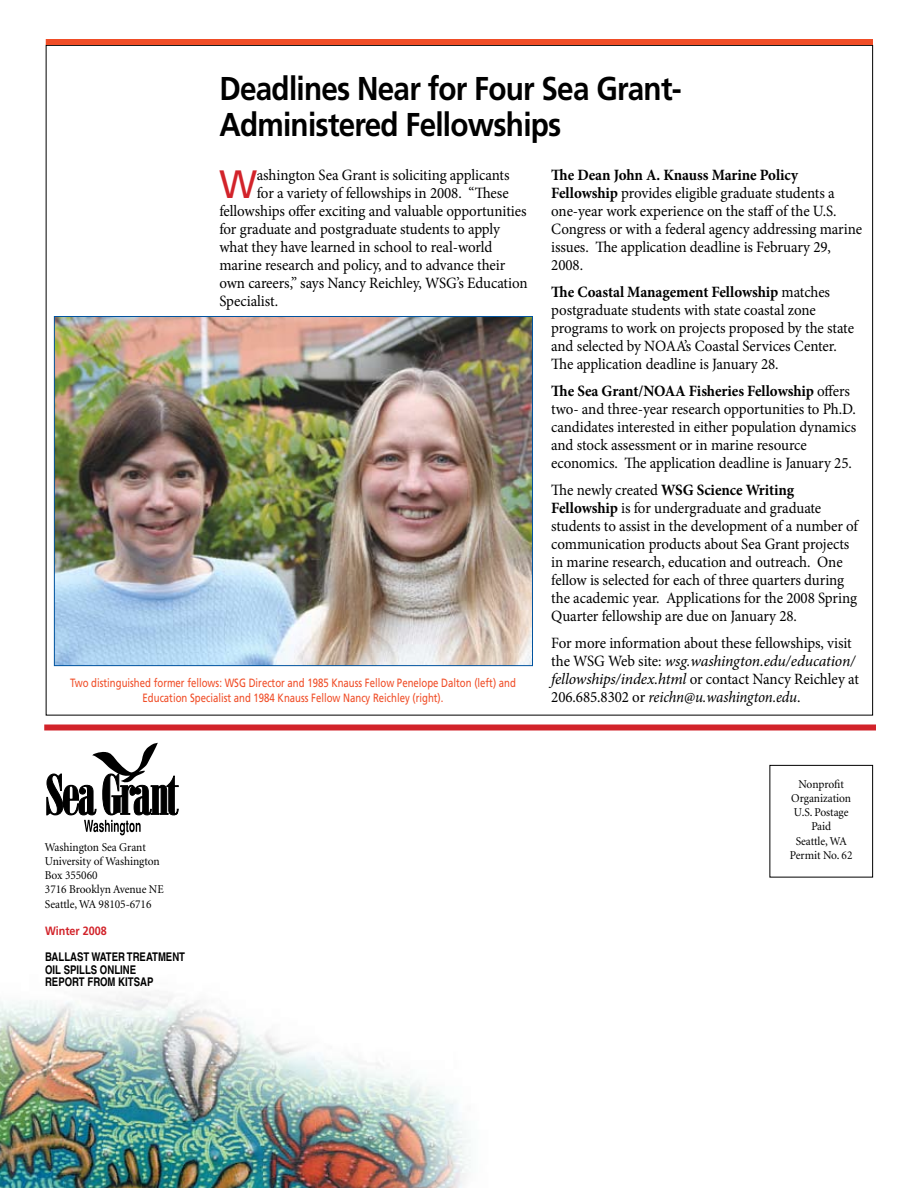
<style>
.page{position:relative;width:918px;height:1188px;background:#fff}
.page>*{position:absolute;margin:0;border:0;box-sizing:border-box;transform-origin:0 0}
.t1{font:39.6px "Frutiger LT Std";color:#d2232a;scale:.95 1}
.t2{font:700 33px/36px "Frutiger LT Std";letter-spacing:-.025em;color:#000;scale:.9 1}
.t3{font:15.75px/18px "Minion Pro";letter-spacing:-.005em;color:#000;scale:.95 1}
.t4{font:12px/14.2px "Minion";letter-spacing:-.005em;color:#000;text-align:center;scale:.95 1}
.t5{font:12px/15px "Frutiger LT Std";color:#f04d27;text-align:center;scale:.8 1}
.t6{font:700 12px/12.8px "Helvetica";color:#000;scale:.8 1}
.t7{font:700 12px "Frutiger LT Std";color:#d2232a;scale:.9 1}
.s1{font-weight:700}
.s2{font-style:italic}
</style>
<div class="page">
<div style="left:46px;top:39px;width:827px;height:6px;background:#f04d27"></div>
<img style="left:0;top:993px;width:471px;height:195px">
<svg style="left:46px;top:743px;width:132px;height:92px"></svg>
<div style="left:770px;top:765px;width:103px;height:113px;border:1px solid #000"></div>
<img style="left:56px;top:318px;width:475px;height:346px">
<div style="left:44px;top:724px;width:832px;height:6px;background:#d2232a"></div>
<h2 class="t2" style="left:219px;top:70px;width:515px">Deadlines Near for Four Sea Grant-<br>Administered Fellowships</h2>
<p class="t3" style="left:551px;top:166px;width:329px"><span class="s1">The Dean John A. Knauss Marine Policy Fellowship</span> provides eligible graduate students a one-year work experience on the staff of the U.S.<br>Congress or with a federal agency addressing marine issues. The application deadline is February 29, 2008.</p>
<p class="t3" style="left:551px;top:283px;width:320px"><span class="s1">The Coastal Management Fellowship</span> matches postgraduate students with state coastal zone programs to work on projects proposed by the state and selected by NOAA’s Coastal Services Center.<br>The application deadline is January 28.</p>
<p class="t3" style="left:551px;top:382px;width:323px"><span class="s1">The Sea Grant/NOAA Fisheries Fellowship</span> offers two- and three-year research opportunities to Ph.D. candidates interested in either population dynamics and stock assessment or in marine resource economics. The application deadline is January 25.</p>
<p class="t3" style="left:551px;top:481px;width:324px">The newly created <span class="s1">WSG Science Writing Fellowship</span> is for undergraduate and graduate students to assist in the development of a number of communication products about Sea Grant projects in marine research, education and outreach. One fellow is selected for each of three quarters during the academic year. Applications for the 2008 Spring Quarter fellowship are due on January 28.</p>
<p class="t3" style="left:551px;top:634px;width:325px">For more information about these fellowships, visit the WSG Web site: <span class="s2">wsg.washington.edu/education/ fellowships/index.html</span> or contact Nancy Reichley at 206.685.8302 or <span class="s2">reichn@u.washington.edu</span>.</p>
<h1 class="t1" style="left:219px;top:161px;width:41px">W</h1>
<p class="t3" style="left:257px;top:166px;width:268px">ashington Sea Grant is soliciting applicants</p>
<p class="t3" style="left:257px;top:184px;width:267px">for a variety of fellowships in 2008. “These</p>
<p class="t3" style="left:219px;top:202px;width:325px">fellowships offer exciting and valuable opportunities</p>
<p class="t3" style="left:219px;top:220px;width:297px">for graduate and postgraduate students to apply</p>
<p class="t3" style="left:219px;top:238px;width:289px">what they have learned in school to real-world</p>
<p class="t3" style="left:219px;top:256px;width:302px">marine research and policy, and to advance their</p>
<p class="t3" style="left:219px;top:274px;width:326px">own careers,” says Nancy Reichley, WSG’s Education</p>
<p class="t3" style="left:219px;top:292px;width:63px">Specialist.</p>
<p class="t5" style="left:70px;top:675px;width:559px">Two distinguished former fellows: WSG Director and 1985 Knauss Fellow Penelope Dalton (left) and<br>Education Specialist and 1984 Knauss Fellow Nancy Reichley (right).</p>
<p class="t4" style="left:45px;top:840px;width:126px;text-align:left">Washington Sea Grant<br>University of Washington<br>Box 355060<br>3716 Brooklyn Avenue NE<br>Seattle, WA 98105-6716</p>
<p class="t7" style="left:45px;top:924px;width:70px">Winter 2008</p>
<p class="t6" style="left:45px;top:950px;width:177px">BALLAST WATER TREATMENT<br>OIL SPILLS ONLINE<br>REPORT FROM KITSAP</p>
<p class="t4" style="left:790px;top:777px;width:67px">Nonprofit<br>Organization<br>U.S. Postage<br>Paid<br>Seattle, WA<br>Permit No. 62</p>
</div>
